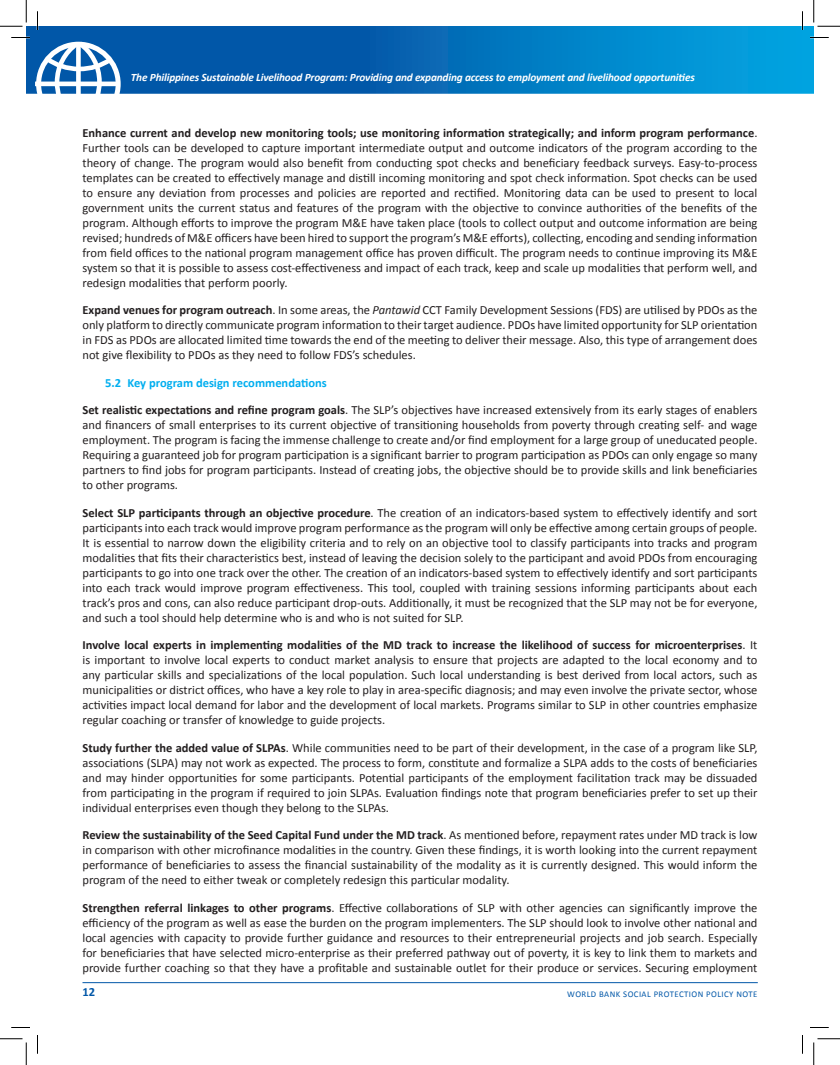
<style>
.page{position:relative;width:840px;height:1065px;background:#fff}
.page>*{position:absolute;margin:0;border:0;box-sizing:border-box;transform-origin:0 0}
.t1{font:12.5px/15px "Calibri";color:#231f20;text-align:justify}
.t2{font:700 12.5px "Calibri";color:#00aeef}
.t3{font:700 12.5px "Calibri";color:#0157a8}
.t4{font:italic 700 11.25px "Calibri";letter-spacing:-.015em;color:#fff}
.t5{font:8.75px "Calibri";letter-spacing:.05em;color:#0157a8}
.s1{font-weight:700}
.s2{font-style:italic}
</style>
<div class="page">
<svg style="left:26px;top:26px;width:788px;height:68px;background:#0273bc"></svg>
<hr style="left:82px;top:982px;width:676px;height:1px;background:#0157a8">
<div style="left:36px;top:42px;width:85px;height:84px;border:5px solid #fff;border-radius:50%"></div>
<hr style="left:35px;top:82px;width:85px;height:4px;background:#fff">
<svg style="left:41px;top:37px;width:75px;height:66px"></svg>
<div style="left:76px;top:44px;width:5px;height:84px;background:#fff"></div>
<svg style="left:11px;top:37px;width:19px;height:1px"></svg>
<svg style="left:810px;top:37px;width:19px;height:1px"></svg>
<svg style="left:11px;top:1027px;width:19px;height:1px"></svg>
<svg style="left:810px;top:1027px;width:19px;height:1px"></svg>
<svg style="left:37px;top:11px;width:1px;height:19px"></svg>
<svg style="left:37px;top:1035px;width:1px;height:19px"></svg>
<svg style="left:802px;top:11px;width:1px;height:19px"></svg>
<svg style="left:802px;top:1035px;width:1px;height:19px"></svg>
<svg style="left:0;top:0;width:27px;height:27px"></svg>
<svg style="left:0;top:1039px;width:27px;height:26px"></svg>
<svg style="left:814px;top:0;width:26px;height:27px"></svg>
<svg style="left:814px;top:1039px;width:26px;height:26px"></svg>
<p class="t4" style="left:131px;top:71px;width:565px">The Philippines Sustainable Livelihood Program: Providing and expanding access to employment and livelihood opportunities</p>
<p class="t1" style="left:82px;top:125px;width:677px"><span class="s1">Enhance current and develop new monitoring tools; use monitoring information strategically; and inform program performance</span>.<br>Further tools can be developed to capture important intermediate output and outcome indicators of the program according to the theory of change. The program would also benefit from conducting spot checks and beneficiary feedback surveys. Easy-to-process templates can be created to effectively manage and distill incoming monitoring and spot check information. Spot checks can be used to ensure any deviation from processes and policies are reported and rectified. Monitoring data can be used to present to local government units the current status and features of the program with the objective to convince authorities of the benefits of the program. Although efforts to improve the program M&amp;E have taken place (tools to collect output and outcome information are being revised; hundreds of M&amp;E officers have been hired to support the program’s M&amp;E efforts), collecting, encoding and sending information from field offices to the national program management office has proven difficult. The program needs to continue improving its M&amp;E system so that it is possible to assess cost-effectiveness and impact of each track, keep and scale up modalities that perform well, and redesign modalities that perform poorly.</p>
<p class="t1" style="left:82px;top:302px;width:676px"><span class="s1">Expand venues for program outreach</span>. In some areas, the <span class="s2">Pantawid</span> CCT Family Development Sessions (FDS) are utilised by PDOs as the only platform to directly communicate program information to their target audience. PDOs have limited opportunity for SLP orientation in FDS as PDOs are allocated limited time towards the end of the meeting to deliver their message. Also, this type of arrangement does not give flexibility to PDOs as they need to follow FDS’s schedules.</p>
<p class="t2" style="left:105px;top:375px;width:223px">5.2 Key program design recommendations</p>
<p class="t1" style="left:82px;top:402px;width:677px"><span class="s1">Set realistic expectations and refine program goals</span>. The SLP’s objectives have increased extensively from its early stages of enablers and financers of small enterprises to its current objective of transitioning households from poverty through creating self- and wage employment. The program is facing the immense challenge to create and/or find employment for a large group of uneducated people.<br>Requiring a guaranteed job for program participation is a significant barrier to program participation as PDOs can only engage so many partners to find jobs for program participants. Instead of creating jobs, the objective should be to provide skills and link beneficiaries to other programs.</p>
<p class="t1" style="left:82px;top:505px;width:677px"><span class="s1">Select SLP participants through an objective procedure</span>. The creation of an indicators-based system to effectively identify and sort participants into each track would improve program performance as the program will only be effective among certain groups of people.<br>It is essential to narrow down the eligibility criteria and to rely on an objective tool to classify participants into tracks and program modalities that fits their characteristics best, instead of leaving the decision solely to the participant and avoid PDOs from encouraging participants to go into one track over the other. The creation of an indicators-based system to effectively identify and sort participants into each track would improve program effectiveness. This tool, coupled with training sessions informing participants about each track’s pros and cons, can also reduce participant drop-outs. Additionally, it must be recognized that the SLP may not be for everyone, and such a tool should help determine who is and who is not suited for SLP.</p>
<p class="t1" style="left:82px;top:637px;width:677px"><span class="s1">Involve local experts in implementing modalities of the MD track to increase the likelihood of success for microenterprises</span>. It is important to involve local experts to conduct market analysis to ensure that projects are adapted to the local economy and to any particular skills and specializations of the local population. Such local understanding is best derived from local actors, such as municipalities or district offices, who have a key role to play in area-specific diagnosis; and may even involve the private sector, whose activities impact local demand for labor and the development of local markets. Programs similar to SLP in other countries emphasize regular coaching or transfer of knowledge to guide projects.</p>
<p class="t1" style="left:82px;top:740px;width:677px"><span class="s1">Study further the added value of SLPAs</span>. While communities need to be part of their development, in the case of a program like SLP, associations (SLPA) may not work as expected. The process to form, constitute and formalize a SLPA adds to the costs of beneficiaries and may hinder opportunities for some participants. Potential participants of the employment facilitation track may be dissuaded from participating in the program if required to join SLPAs. Evaluation findings note that program beneficiaries prefer to set up their individual enterprises even though they belong to the SLPAs.</p>
<p class="t1" style="left:82px;top:827px;width:677px"><span class="s1">Review the sustainability of the Seed Capital Fund under the MD track</span>. As mentioned before, repayment rates under MD track is low in comparison with other microfinance modalities in the country. Given these findings, it is worth looking into the current repayment performance of beneficiaries to assess the financial sustainability of the modality as it is currently designed. This would inform the program of the need to either tweak or completely redesign this particular modality.</p>
<p class="t1" style="left:82px;top:900px;width:677px"><span class="s1">Strengthen referral linkages to other programs</span>. Effective collaborations of SLP with other agencies can significantly improve the efficiency of the program as well as ease the burden on the program implementers. The SLP should look to involve other national and local agencies with capacity to provide further guidance and resources to their entrepreneurial projects and job search. Especially for beneficiaries that have selected micro-enterprise as their preferred pathway out of poverty, it is key to link them to markets and provide further coaching so that they have a profitable and sustainable outlet for their produce or services. Securing employment</p>
<p class="t3" style="left:82px;top:984px;width:14px">12</p>
<p class="t5" style="left:567px;top:988px;width:192px">WORLD BANK SOCIAL PROTECTION POLICY NOTE</p>
</div>
